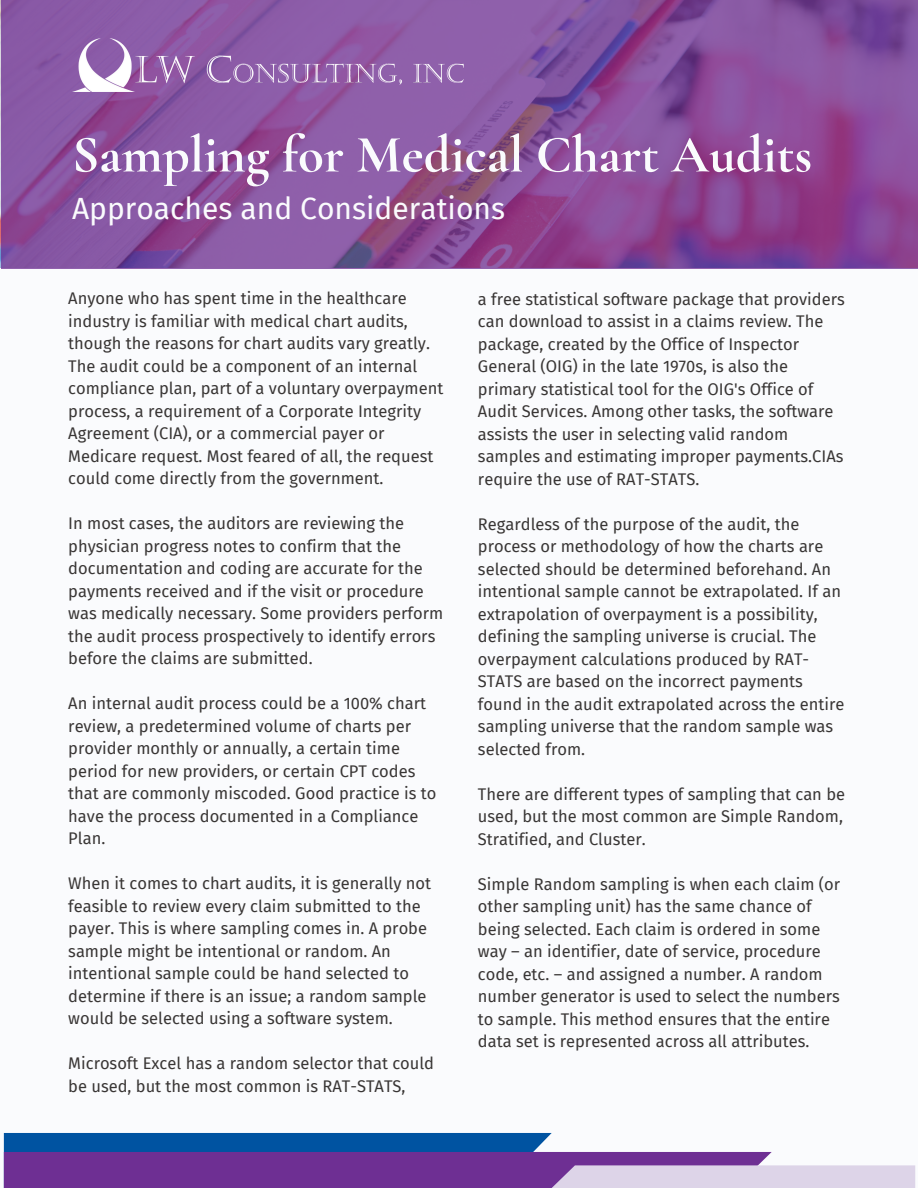
<style>
.page{position:relative;width:918px;height:1188px;background:#fafbfd}
.page>*{position:absolute;margin:0;border:0;box-sizing:border-box;transform-origin:0 0}
.t1{font:700 52.95px "Cormorant Garamond";color:#fafbfd}
.t2{font:30px "Fira Sans";color:#fafbfd}
.t3{font:16.5px/22.5px "Fira Sans";color:#393635}
</style>
<div class="page">
<svg style="left:1px;top:0;width:917px;height:268px;background:#89509b"></svg>
<img style="left:72px;top:39px;width:392px;height:53px">
<svg style="left:4px;top:1133px;width:911px;height:55px"></svg>
<p class="t1" style="left:72px;top:123px;width:742px">Sampling for Medical Chart Audits</p>
<p class="t2" style="left:72px;top:191px;width:435px">Approaches and Considerations</p>
<p class="t3" style="left:68px;top:288px;width:376px">Anyone who has spent time in the healthcare industry is familiar with medical chart audits, though the reasons for chart audits vary greatly.<br>The audit could be a component of an internal compliance plan, part of a voluntary overpayment process, a requirement of a Corporate Integrity Agreement (CIA), or a commercial payer or Medicare request. Most feared of all, the request could come directly from the government.</p>
<p class="t3" style="left:68px;top:513px;width:376px">In most cases, the auditors are reviewing the physician progress notes to confirm that the documentation and coding are accurate for the payments received and if the visit or procedure was medically necessary. Some providers perform the audit process prospectively to identify errors before the claims are submitted.</p>
<p class="t3" style="left:68px;top:693px;width:370px">An internal audit process could be a 100% chart review, a predetermined volume of charts per provider monthly or annually, a certain time period for new providers, or certain CPT codes that are commonly miscoded. Good practice is to have the process documented in a Compliance Plan.</p>
<p class="t3" style="left:68px;top:873px;width:364px">When it comes to chart audits, it is generally not feasible to review every claim submitted to the payer. This is where sampling comes in. A probe sample might be intentional or random. An intentional sample could be hand selected to determine if there is an issue; a random sample would be selected using a software system.</p>
<p class="t3" style="left:68px;top:1053px;width:367px">Microsoft Excel has a random selector that could be used, but the most common is RAT-STATS,</p>
<p class="t3" style="left:478px;top:288px;width:368px">a free statistical software package that providers can download to assist in a claims review. The package, created by the Office of Inspector General (OIG) in the late 1970s, is also the primary statistical tool for the OIG's Office of Audit Services. Among other tasks, the software assists the user in selecting valid random samples and estimating improper payments.CIAs require the use of RAT-STATS.</p>
<p class="t3" style="left:478px;top:513px;width:368px">Regardless of the purpose of the audit, the process or methodology of how the charts are selected should be determined beforehand. An intentional sample cannot be extrapolated. If an extrapolation of overpayment is a possibility, defining the sampling universe is crucial. The overpayment calculations produced by RAT-STATS are based on the incorrect payments found in the audit extrapolated across the entire sampling universe that the random sample was selected from.</p>
<p class="t3" style="left:478px;top:783px;width:369px">There are different types of sampling that can be used, but the most common are Simple Random,<br>Stratified, and Cluster.</p>
<p class="t3" style="left:478px;top:873px;width:364px">Simple Random sampling is when each claim (or other sampling unit) has the same chance of being selected. Each claim is ordered in some way – an identifier, date of service, procedure code, etc. – and assigned a number. A random number generator is used to select the numbers to sample. This method ensures that the entire data set is represented across all attributes.</p>
</div>
